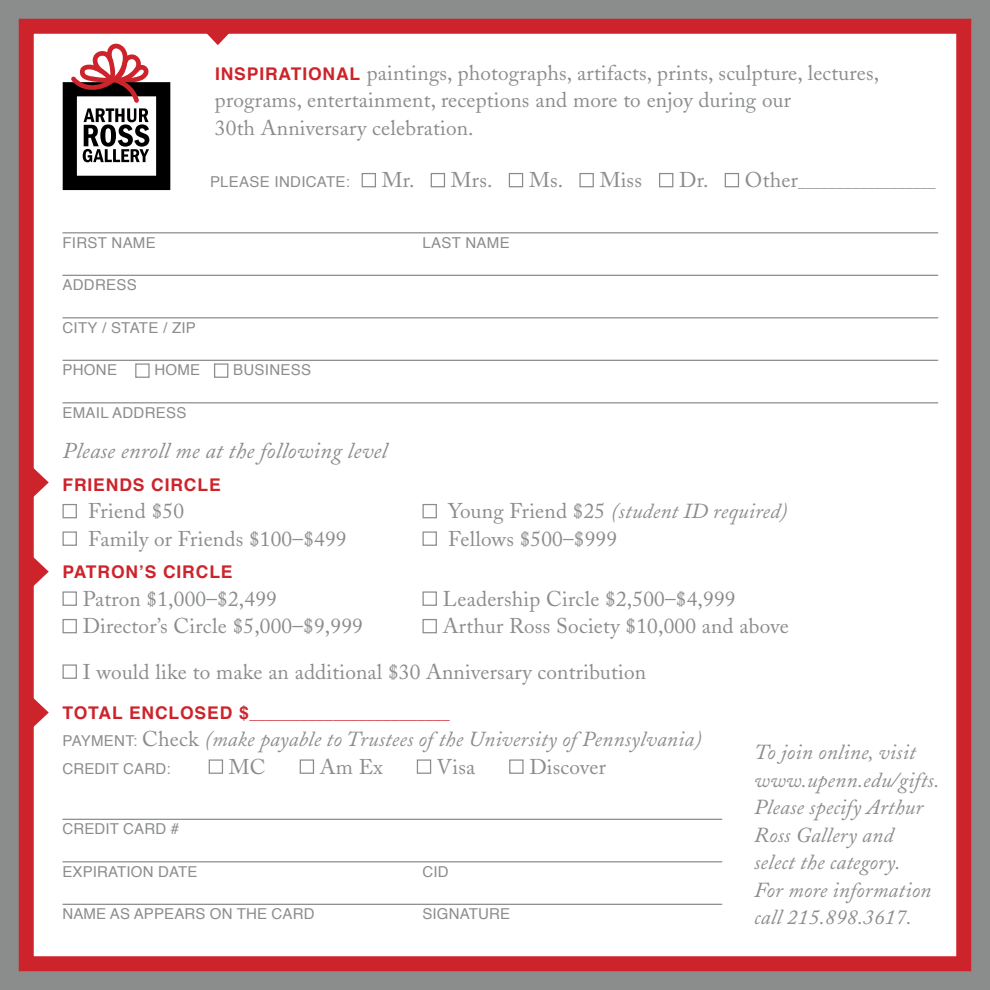
<style>
.page{position:relative;width:990px;height:990px;background:#8b8d8d}
.page>*{position:absolute;margin:0;border:0;box-sizing:border-box;transform-origin:0 0}
.t1{font:italic 22.5px "Adobe Caslon";letter-spacing:.01em;color:#8b8d8d}
.t2{font:21.25px/27.5px "Adobe Caslon";letter-spacing:.01em;color:#8b8d8d}
.t3{font:italic 21.25px/27.5px "Adobe Caslon";letter-spacing:.01em;color:#8b8d8d}
.t4{font:700 17.5px "Helvetica";color:#cd242b}
.t5{font:15px "Helvetica";letter-spacing:.02em;color:#8b8d8d}
.t6{font:15px "Adobe Caslon";color:#8b8d8d}
.t7{font:700 15px "Helvetica";color:#cd242b}
.s1{font-family:"Helvetica";font-weight:700;font-size:17.5px;color:#cd242b}
.s2{font-size:21.25px}
.s3{font-style:normal}
.s4{font-size:17.5px}
.s5{font-family:"Helvetica";font-style:normal;font-size:15px}
</style>
<div class="page">
<div style="left:26px;top:26px;width:938px;height:938px;background:#fff"></div>
<div style="left:19px;top:19px;width:952px;height:952px;border:15px solid #cd242b"></div>
<hr style="left:62px;top:232px;width:876px;height:1px;background:#8b8d8d">
<hr style="left:62px;top:275px;width:876px;height:1px;background:#8b8d8d">
<hr style="left:62px;top:317px;width:876px;height:1px;background:#8b8d8d">
<hr style="left:62px;top:360px;width:876px;height:1px;background:#8b8d8d">
<hr style="left:62px;top:402px;width:876px;height:1px;background:#8b8d8d">
<hr style="left:62px;top:819px;width:660px;height:1px;background:#8b8d8d">
<hr style="left:62px;top:861px;width:660px;height:1px;background:#8b8d8d">
<hr style="left:62px;top:904px;width:660px;height:1px;background:#8b8d8d">
<div style="left:362px;top:173px;width:14px;height:14px;border:1px solid #8b8d8d"></div>
<div style="left:431px;top:173px;width:14px;height:14px;border:1px solid #8b8d8d"></div>
<div style="left:509px;top:173px;width:14px;height:14px;border:1px solid #8b8d8d"></div>
<div style="left:579px;top:173px;width:15px;height:14px;border:1px solid #8b8d8d"></div>
<div style="left:659px;top:173px;width:14px;height:14px;border:1px solid #8b8d8d"></div>
<div style="left:725px;top:173px;width:14px;height:14px;border:1px solid #8b8d8d"></div>
<div style="left:135px;top:363px;width:15px;height:15px;border:1px solid #8b8d8d"></div>
<div style="left:214px;top:363px;width:14px;height:15px;border:1px solid #8b8d8d"></div>
<div style="left:62px;top:504px;width:15px;height:14px;border:1px solid #8b8d8d"></div>
<div style="left:422px;top:504px;width:15px;height:14px;border:1px solid #8b8d8d"></div>
<div style="left:62px;top:531px;width:15px;height:15px;border:1px solid #8b8d8d"></div>
<div style="left:422px;top:531px;width:15px;height:15px;border:1px solid #8b8d8d"></div>
<div style="left:62px;top:591px;width:15px;height:15px;border:1px solid #8b8d8d"></div>
<div style="left:422px;top:591px;width:15px;height:15px;border:1px solid #8b8d8d"></div>
<div style="left:62px;top:619px;width:15px;height:14px;border:1px solid #8b8d8d"></div>
<div style="left:422px;top:619px;width:15px;height:14px;border:1px solid #8b8d8d"></div>
<div style="left:62px;top:664px;width:15px;height:15px;border:1px solid #8b8d8d"></div>
<div style="left:209px;top:759px;width:14px;height:15px;border:1px solid #8b8d8d"></div>
<div style="left:300px;top:759px;width:14px;height:15px;border:1px solid #8b8d8d"></div>
<div style="left:417px;top:759px;width:14px;height:15px;border:1px solid #8b8d8d"></div>
<div style="left:509px;top:759px;width:15px;height:15px;border:1px solid #8b8d8d"></div>
<svg style="left:24px;top:690px;width:25px;height:45px"></svg>
<svg style="left:24px;top:549px;width:25px;height:46px"></svg>
<svg style="left:24px;top:460px;width:25px;height:45px"></svg>
<svg style="left:195px;top:21px;width:46px;height:24px"></svg>
<svg style="left:63px;top:43px;width:107px;height:147px"></svg>
<p class="t2" style="left:215px;top:59px;width:666px"><span class="s1">I NSPIRATIONAL</span> paintings, photographs, artifacts, prints, sculpture, lectures, programs, entertainment, receptions and more to enjoy during our<br>30th Anniversary celebration.</p>
<p class="t5" style="left:210px;top:171px;width:142px">PLEASE INDICATE:</p>
<p class="t2" style="left:382px;top:167px;width:112px">Mr. Mrs.</p>
<p class="t2" style="left:529px;top:167px;width:114px">Ms. Miss</p>
<p class="t6" style="left:679px;top:173px;width:258px"><span class="s2">Dr. Other</span>__________________</p>
<p class="t5" style="left:63px;top:231px;width:95px">FIRST NAME</p>
<p class="t5" style="left:348px;top:231px;width:43px">L</p>
<p class="t5" style="left:431px;top:231px;width:80px">AST NAME</p>
<p class="t5" style="left:63px;top:274px;width:76px">ADDRESS</p>
<p class="t5" style="left:63px;top:316px;width:133px">CITY / STATE / ZIP</p>
<p class="t5" style="left:63px;top:358px;width:56px">PHONE</p>
<p class="t5" style="left:154px;top:359px;width:47px">HOME</p>
<p class="t5" style="left:233px;top:359px;width:79px">BUSINESS</p>
<p class="t5" style="left:62px;top:401px;width:125px">EMAIL ADDRESS</p>
<p class="t1" style="left:62px;top:439px;width:328px">Please enroll me at the following level</p>
<p class="t4" style="left:62px;top:471px;width:13px">FRIENDS</p>
<p class="t4" style="left:151px;top:471px;width:13px">CIRCLE</p>
<p class="t2" style="left:88px;top:498px;width:97px">Friend $50</p>
<p class="t3" style="left:448px;top:498px;width:341px"><span class="s3">Young Friend $25</span> (student ID required)</p>
<p class="t2" style="left:88px;top:525px;width:260px">Family or Friends $100–$499</p>
<p class="t2" style="left:448px;top:525px;width:170px">Fellows $500–$999</p>
<p class="t4" style="left:62px;top:558px;width:25px">PATRON</p>
<p class="t4" style="left:139px;top:558px;width:82px">’S CIRCLE</p>
<p class="t2" style="left:83px;top:585px;width:196px">Patron $1,000–$2,499</p>
<p class="t2" style="left:443px;top:585px;width:294px">Leadership Circle $2,500–$4,999</p>
<p class="t2" style="left:83px;top:613px;width:282px">Director’s Circle $5,000–$9,999</p>
<p class="t2" style="left:83px;top:604px;width:708px;line-height:45.5px;text-indent:360px">Arthur Ross Society $10,000 and above<br>I would like to make an additional $30 Anniversary contribution</p>
<p class="t4" style="left:62px;top:699px;width:13px">TOTAL</p>
<p class="t4" style="left:129px;top:699px;width:14px">ENCLOSED</p>
<p class="t7" style="left:239px;top:701px;width:212px"><span class="s4">$</span>________________________</p>
<p class="t3" style="left:62px;top:726px;width:641px"><span class="s5">PAYMENT:</span> <span class="s3">Check</span> (make payable to Trustees of the University of Pennsylvania)</p>
<p class="t5" style="left:62px;top:757px;width:110px">CREDIT CARD:</p>
<p class="t2" style="left:229px;top:753px;width:38px">MC</p>
<p class="t2" style="left:320px;top:753px;width:65px">Am Ex</p>
<p class="t2" style="left:437px;top:753px;width:40px">Visa</p>
<p class="t2" style="left:529px;top:753px;width:78px">Discover</p>
<p class="t3" style="left:754px;top:739px;width:187px">To join online, visit www.upenn.edu/gifts.<br>Please specify Arthur<br>Ross Gallery and select the category.<br>For more information call 215.898.3617.</p>
<p class="t5" style="left:62px;top:818px;width:118px">CREDIT CARD #</p>
<p class="t5" style="left:62px;top:860px;width:178px">EXPIRATION DATE CID</p>
<p class="t5" style="left:62px;top:903px;width:260px">NAME AS APP EARS ON THE CARD S</p>
<p class="t5" style="left:433px;top:903px;width:79px">IGNATURE</p>
</div>
